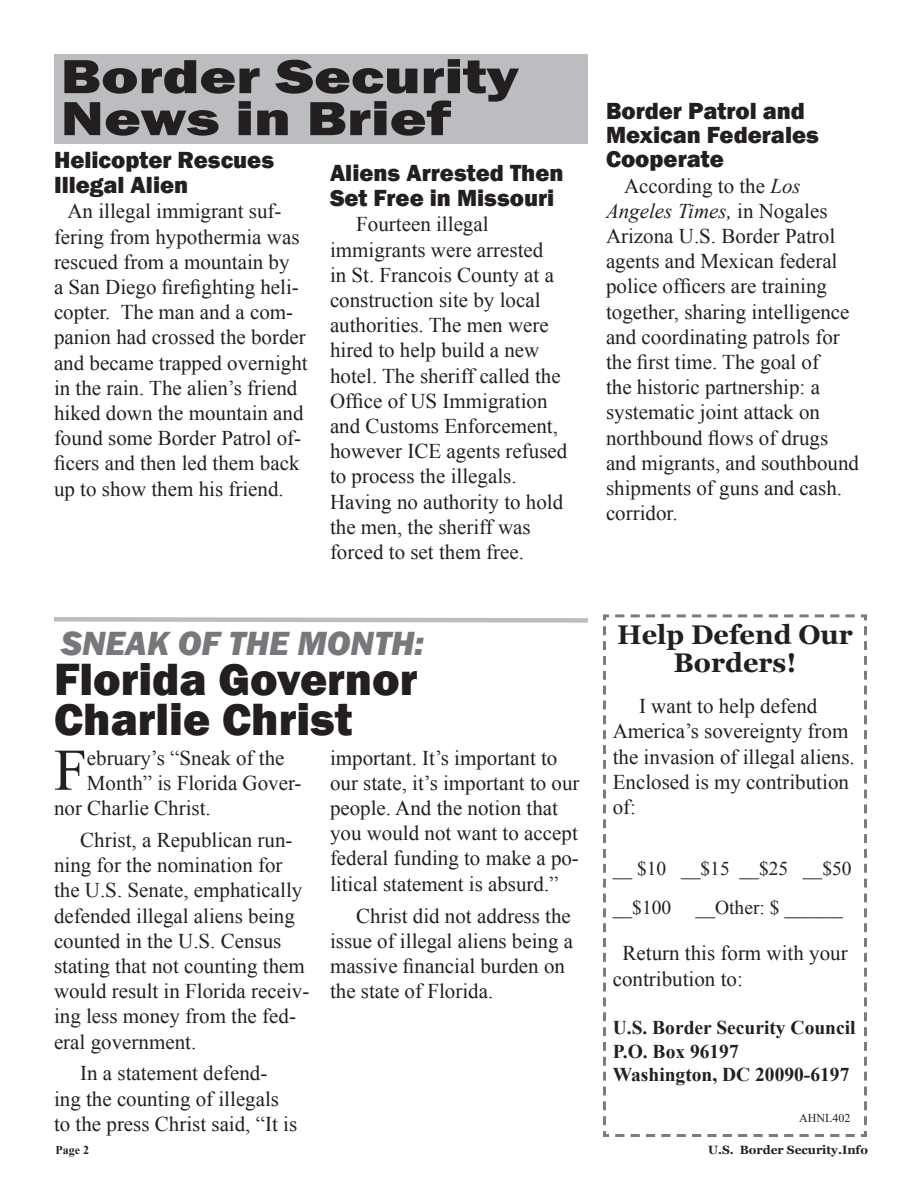
<style>
.page{position:relative;width:918px;height:1188px;background:#fff}
.page>*{position:absolute;margin:0;border:0;box-sizing:border-box;transform-origin:0 0}
.t1{font:59.1px "Times New Roman";color:#231f20}
.t2{font:800 49.5px "Franklin Gothic";color:#231f20;scale:1.27 1}
.t3{font:800 46.5px "Franklin Gothic";color:#231f20}
.t4{font:italic 800 34.5px "Franklin Gothic";color:#76787b}
.t5{font:700 27px/28.5px "Georgia";color:#231f20;text-align:center}
.t6{font:800 24px/24px "Franklin Gothic";color:#231f20}
.t7{font:21px/25.2px "Times New Roman";color:#231f20}
.t8{font:700 19.5px "Times New Roman";color:#231f20}
.t9{font:19.5px/39px "Times New Roman";color:#231f20}
.t10{font:700 12px "Georgia";color:#231f20}
.t11{font:12px "Times New Roman";color:#231f20}
.t12{font:700 12px "Times New Roman";color:#231f20}
.s1{font-style:italic}
</style>
<div class="page">
<svg style="left:603px;top:614px;width:264px;height:523px"></svg>
<div style="left:54px;top:54px;width:534px;height:89px;background:#bcbdc0"></div>
<svg style="left:54px;top:617px;width:534px;height:6px"></svg>
<p class="t2" style="left:61px;top:45px;width:362px">Border Security</p>
<p class="t2" style="left:61px;top:87px;width:309px">News in Brief</p>
<p class="t6" style="left:54px;top:147px;width:222px;line-height:25.2px">Helicopter Rescues<br>Illegal Alien</p>
<p class="t7" style="left:54px;top:198px;width:255px;text-indent:14px">An illegal immigrant suf&shy;fering from hypothermia was rescued from a mountain by<br>a San Diego firefighting heli&shy;copter. The man and a com&shy;panion had crossed the border and became trapped overnight in the rain. The alien’s friend hiked down the mountain and found some Border Patrol of&shy;ficers and then led them back up to show them his friend.</p>
<p class="t6" style="left:330px;top:160px;width:235px;line-height:25.2px">Aliens Arrested Then<br>Set Free in Missouri</p>
<p class="t7" style="left:330px;top:211px;width:239px;text-indent:26px">Fourteen illegal immigrants were arrested<br>in St. Francois County at a construction site by local authorities. The men were hired to help build a new hotel. The sheriff called the<br>Office of US Immigration and Customs Enforcement, however ICE agents refused to process the illegals.<br>Having no authority to hold the men, the sheriff was forced to set them free.</p>
<p class="t6" style="left:606px;top:99px;width:214px">Border Patrol and<br>Mexican Federales<br>Cooperate</p>
<p class="t7" style="left:606px;top:173px;width:255px;text-indent:18px">According to the <span class="s1">Los<br>Angeles Times,</span> in Nogales<br>Arizona U.S. Border Patrol agents and Mexican federal police officers are training together, sharing intelligence and coordinating patrols for the first time. The goal of<br>the historic partnership: a systematic joint attack on northbound flows of drugs and migrants, and southbound shipments of guns and cash. corridor.</p>
<p class="t4" style="left:61px;top:621px;width:365px">SNEAK OF THE MONTH:</p>
<p class="t3" style="left:54px;top:649px;width:365px">Florida Governor</p>
<p class="t3" style="left:54px;top:690px;width:300px">Charlie Christ</p>
<p class="t1" style="left:54px;top:730px;width:34px">F</p>
<p class="t7" style="left:87px;top:745px;width:199px">ebruary’s “Sneak of the</p>
<p class="t7" style="left:87px;top:770px;width:216px">Month” is Florida Gover-</p>
<p class="t7" style="left:54px;top:795px;width:158px">nor Charlie Christ.</p>
<p class="t7" style="left:54px;top:827px;width:257px;text-indent:26px">Christ, a Republican run&shy;ning for the nomination for the U.S. Senate, emphatically defended illegal aliens being counted in the U.S. Census stating that not counting them would result in Florida receiv&shy;ing less money from the fed&shy;eral government.</p>
<p class="t7" style="left:54px;top:1061px;width:245px;text-indent:26px">In a statement defend&shy;ing the counting of illegals to the press Christ said, “It is</p>
<p class="t7" style="left:330px;top:745px;width:251px">important. It’s important to our state, it’s important to our people. And the notion that you would not want to accept federal funding to make a po&shy;litical statement is absurd.”</p>
<p class="t7" style="left:330px;top:903px;width:245px;text-indent:26px">Christ did not address the issue of illegal aliens being a massive financial burden on the state of Florida.</p>
<p class="t5" style="left:617px;top:620px;width:237px">Help Defend Our<br>Borders!</p>
<p class="t7" style="left:613px;top:693px;width:244px;text-indent:26px">I want to help defend<br>America’s sovereignty from the invasion of illegal aliens.<br>Enclosed is my contribution of:</p>
<p class="t9" style="left:613px;top:848px;width:240px">__ $10 __$15 __$25 __$50 __$100</p>
<p class="t9" style="left:696px;top:887px;width:149px">__Other: $ ______</p>
<p class="t7" style="left:613px;top:940px;width:236px;text-indent:10px">Return this form with your contribution to:</p>
<p class="t8" style="left:613px;top:1014px;width:244px">U.S. Border Security Council</p>
<p class="t8" style="left:613px;top:1038px;width:128px">P.O. Box 96197</p>
<p class="t8" style="left:613px;top:1061px;width:238px">Washington, DC 20090-6197</p>
<p class="t11" style="left:799px;top:1110px;width:53px">AHNL402</p>
<p class="t12" style="left:56px;top:1142px;width:35px">Page 2</p>
<p class="t10" style="left:708px;top:1142px;width:161px">U.S. Border Security.Info</p>
</div>
